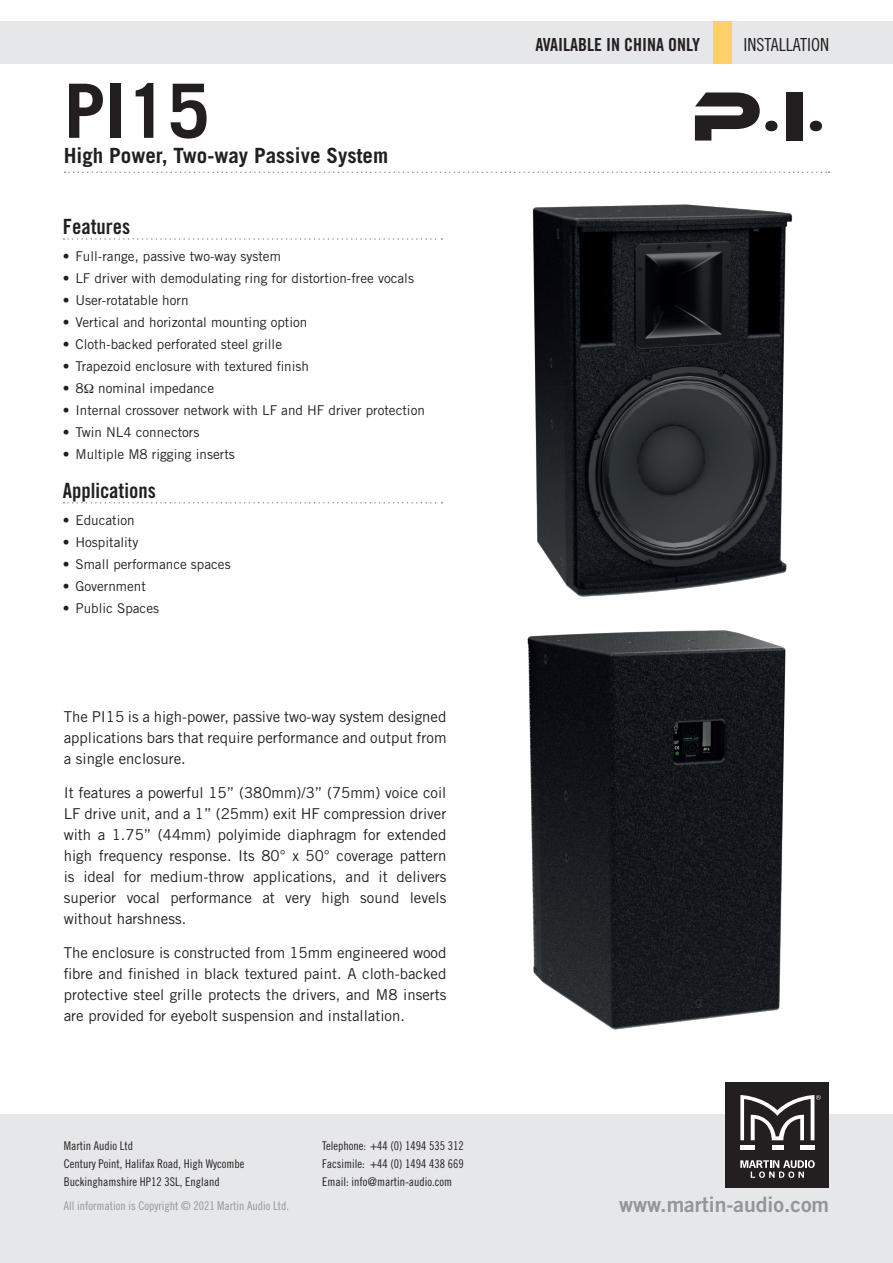
<style>
.page{position:relative;width:893px;height:1263px;background:#fff}
.page>*{position:absolute;margin:0;border:0;box-sizing:border-box;transform-origin:0 0}
.t1{font:700 75px "Trade Gothic";color:#231f20}
.t2{font:21.15px "Trade Gothic Bold Two";color:#939598}
.t3{font:700 21px "Trade Gothic";color:#231f20}
.t4{font:21px "Trade Gothic Bold Cond Twenty";color:#231f20}
.t5{font:18px "Trade Gothic Bold Cond Twenty";color:#231f20}
.t6{font:18px "Trade Gothic Cond Eighteen";color:#231f20}
.t7{font:15px/21px "Trade Gothic";color:#231f20;text-align:justify}
.t8{font:13.5px "Trade Gothic";color:#231f20}
.t9{font:12px/18px "Trade Gothic Cond Eighteen";color:#231f20}
.t10{font:12px "Trade Gothic Cond Eighteen";color:#939598}
</style>
<div class="page">
<div style="left:0;top:21px;width:893px;height:43px;background:#e6e7e9"></div>
<svg style="left:65px;top:172px;width:404px;height:1px"></svg>
<div style="left:0;top:1114px;width:893px;height:149px;background:#e6e7e9"></div>
<div style="left:725px;top:1082px;width:104px;height:105px;background:#231f20"></div>
<div style="left:740px;top:1145px;width:15px;height:5px;background:#fff"></div>
<div style="left:800px;top:1145px;width:14px;height:5px;background:#fff"></div>
<div style="left:772px;top:1145px;width:11px;height:5px;background:#fff"></div>
<svg style="left:740px;top:1160px;width:75px;height:18px"></svg>
<svg style="left:740px;top:1095px;width:81px;height:45px"></svg>
<div style="left:713px;top:21px;width:18px;height:43px;background:#fed069"></div>
<svg style="left:695px;top:92px;width:65px;height:49px"></svg>
<div style="left:765px;top:121px;width:12px;height:10px;background:#231f20;border-radius:50%"></div>
<div style="left:810px;top:121px;width:12px;height:10px;background:#231f20;border-radius:50%"></div>
<div style="left:786px;top:92px;width:17px;height:49px;background:#231f20"></div>
<svg style="left:63px;top:238px;width:379px;height:2px"></svg>
<svg style="left:63px;top:502px;width:379px;height:1px"></svg>
<img style="left:469px;top:171px;width:361px;height:416px">
<img style="left:527px;top:587px;width:259px;height:443px">
<h1 class="t1" style="left:64px;top:65px;width:147px">PI15</h1>
<h3 class="t3" style="left:64px;top:143px;width:326px">High Power, Two-way Passive System</h3>
<h3 class="t4" style="left:63px;top:214px;width:69px">Features</h3>
<p class="t8" style="left:63px;top:248px;width:220px">• Full-range, passive two-way system</p>
<p class="t8" style="left:63px;top:270px;width:353px">• LF driver with demodulating ring for distortion-free vocals</p>
<p class="t8" style="left:63px;top:292px;width:127px">• User-rotatable horn</p>
<p class="t8" style="left:63px;top:314px;width:246px">• Vertical and horizontal mounting option</p>
<p class="t8" style="left:63px;top:336px;width:221px">• Cloth-backed perforated steel grille</p>
<p class="t8" style="left:63px;top:358px;width:248px">• Trapezoid enclosure with textured finish</p>
<p class="t8" style="left:63px;top:380px;width:153px">• 8 nominal impedance</p>
<p class="t8" style="left:63px;top:402px;width:364px">• Internal crossover network with LF and HF driver protection</p>
<p class="t8" style="left:63px;top:424px;width:138px">• Twin NL4 connectors</p>
<p class="t8" style="left:63px;top:446px;width:174px">• Multiple M8 rigging inserts</p>
<h3 class="t4" style="left:63px;top:477px;width:95px">Applications</h3>
<p class="t8" style="left:63px;top:512px;width:74px">• Education</p>
<p class="t8" style="left:63px;top:534px;width:77px">• Hospitality</p>
<p class="t8" style="left:63px;top:556px;width:169px">• Small performance spaces</p>
<p class="t8" style="left:63px;top:578px;width:85px">• Government</p>
<p class="t8" style="left:63px;top:600px;width:98px">• Public Spaces</p>
<p class="t7" style="left:64px;top:706px;width:384px">The PI15 is a high-power, passive two-way system designed applications bars that require performance and output from a single enclosure.</p>
<p class="t7" style="left:64px;top:782px;width:384px">It features a powerful 15” (380mm)/3” (75mm) voice coil LF drive unit, and a 1” (25mm) exit HF compression driver with a 1.75” (44mm) polyimide diaphragm for extended high frequency response. Its 80° x 50° coverage pattern is ideal for medium-throw applications, and it delivers superior vocal performance at very high sound levels without harshness.</p>
<p class="t7" style="left:64px;top:942px;width:384px">The enclosure is constructed from 15mm engineered wood fibre and finished in black textured paint. A cloth-backed protective steel grille protects the drivers, and M8 inserts are provided for eyebolt suspension and installation.</p>
<p class="t9" style="left:64px;top:1136px;width:182px">Martin Audio Ltd<br>Century Point, Halifax Road, High Wycombe<br>Buckinghamshire HP12 3SL, England</p>
<p class="t10" style="left:64px;top:1198px;width:227px">All information is Copyright © 2021 Martin Audio Ltd.</p>
<p class="t9" style="left:322px;top:1136px;width:143px;text-align:justify">Telephone: +44 (0) 1494 535 312<br>Facsimile: +44 (0) 1494 438 669<br>Email: info@martin-audio.com</p>
<p class="t5" style="left:536px;top:34px;width:166px">AVAILABLE IN CHINA ONLY</p>
<p class="t6" style="left:743px;top:34px;width:87px">INSTALLATION</p>
<h2 class="t2" style="left:619px;top:1191px;width:212px">www.martin-audio.com</h2>
</div>
